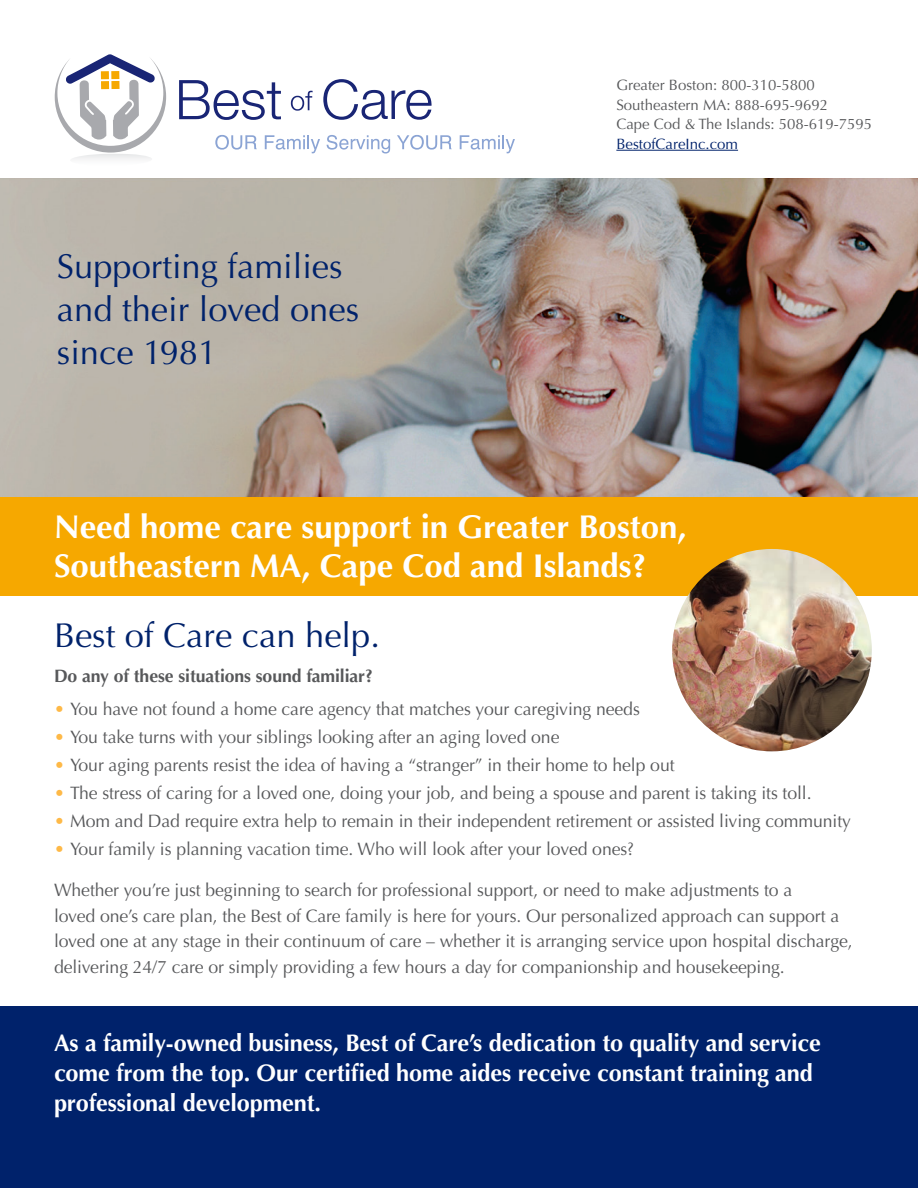
<style>
.page{position:relative;width:918px;height:1188px;background:#fff}
.page>*{position:absolute;margin:0;border:0;box-sizing:border-box;transform-origin:0 0}
.t1{font:34.5px/43.2px "Optima";color:#00226b}
.t2{font:700 33px/39px "Optima";color:#fff}
.t3{font:700 24px/30px "Optima";letter-spacing:-.005em;color:#fff}
.t4{font:18px/25.5px "Optima";letter-spacing:-.005em;color:#57585a}
.t5{font:700 18px "Optima";letter-spacing:-.005em;color:#57585a}
.t6{font:15px "Optima";color:#57585a}
.t7{font:15px "Optima";color:#00226b}
.s1{color:#feb947}
</style>
<div class="page">
<div style="left:0;top:496px;width:918px;height:100px;background:#f6a800"></div>
<svg style="left:55px;top:54px;width:112px;height:105px"></svg>
<div style="left:101px;top:71px;width:8px;height:8px;background:#f6a800"></div>
<div style="left:111px;top:71px;width:8px;height:8px;background:#f6a800"></div>
<div style="left:101px;top:81px;width:8px;height:8px;background:#f6a800"></div>
<div style="left:111px;top:81px;width:9px;height:8px;background:#f6a800"></div>
<svg style="left:179px;top:80px;width:102px;height:40px"></svg>
<svg style="left:291px;top:91px;width:22px;height:20px"></svg>
<svg style="left:323px;top:79px;width:109px;height:41px"></svg>
<svg style="left:215px;top:135px;width:42px;height:15px"></svg>
<svg style="left:265px;top:135px;width:55px;height:18px"></svg>
<svg style="left:327px;top:135px;width:63px;height:19px"></svg>
<svg style="left:397px;top:135px;width:55px;height:15px"></svg>
<svg style="left:460px;top:135px;width:55px;height:18px"></svg>
<img style="left:0;top:178px;width:918px;height:318px">
<div style="left:0;top:1007px;width:918px;height:181px;background:#00226b"></div>
<img style="left:672px;top:549px;width:200px;height:202px">
<hr style="left:616px;top:150px;width:122px;height:1px;background:#00226b">
<p class="t1" style="left:57px;top:245px;width:304px">Supporting families and their loved ones since 1981</p>
<p class="t6" style="left:616px;top:76px;width:200px">Greater Boston: 800-310-5800</p>
<p class="t6" style="left:616px;top:96px;width:213px">Southeastern MA: 888-695-9692</p>
<p class="t6" style="left:616px;top:115px;width:257px">Cape Cod &amp; The Islands: 508-619-7595</p>
<p class="t7" style="left:616px;top:135px;width:123px">BestofCareInc.com</p>
<p class="t2" style="left:54px;top:508px;width:634px">Need home care support in Greater Boston,<br>Southeastern MA, Cape Cod and Islands?</p>
<p class="t1" style="left:54px;top:614px;width:327px">Best of Care can help.</p>
<p class="t5" style="left:54px;top:665px;width:320px">Do any of these situations sound familiar?</p>
<p class="t4" style="left:54px;top:696px;width:587px"><span class="s1">•</span> You have not found a home care agency that matches your caregiving needs</p>
<p class="t4" style="left:54px;top:724px;width:507px"><span class="s1">•</span> You take turns with your siblings looking after an aging loved one</p>
<p class="t4" style="left:54px;top:752px;width:622px"><span class="s1">•</span> Your aging parents resist the idea of having a “stranger” in their home to help out</p>
<p class="t4" style="left:54px;top:780px;width:759px"><span class="s1">•</span> The stress of caring for a loved one, doing your job, and being a spouse and parent is taking its toll.</p>
<p class="t4" style="left:54px;top:808px;width:798px"><span class="s1">•</span> Mom and Dad require extra help to remain in their independent retirement or assisted living community</p>
<p class="t4" style="left:54px;top:836px;width:582px"><span class="s1">•</span> Your family is planning vacation time. Who will look after your loved ones?</p>
<p class="t4" style="left:54px;top:878px;width:800px">Whether you’re just beginning to search for professional support, or need to make adjustments to a<br>loved one’s care plan, the Best of Care family is here for yours. Our personalized approach can support a loved one at any stage in their continuum of care – whether it is arranging service upon hospital discharge, delivering 24/7 care or simply providing a few hours a day for companionship and housekeeping.</p>
<p class="t3" style="left:54px;top:1029px;width:768px">As a family-owned business, Best of Care’s dedication to quality and service come from the top. Our certified home aides receive constant training and professional development.</p>
</div>
